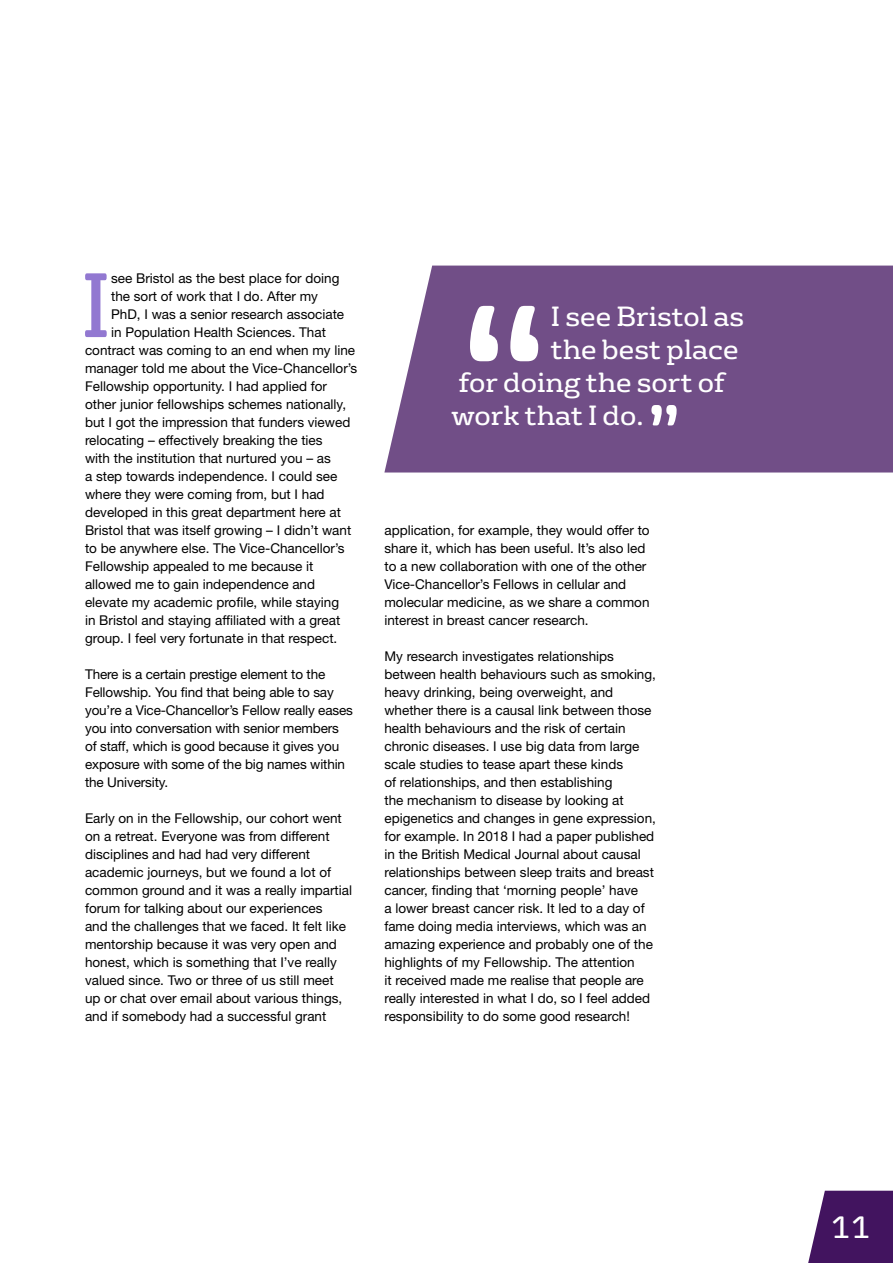
<style>
.page{position:relative;width:893px;height:1263px;background:#fff}
.page>*{position:absolute;margin:0;border:0;box-sizing:border-box;transform-origin:0 0}
.t1{font:88.5px "FS Rufus";color:#9278d1}
.t2{font:30px "FS Rufus";color:#fff}
.t3{font:27px "FS Rufus";color:#fff}
.t4{font:13.5px/18px "Helvetica Neue";color:#000}
</style>
<div class="page">
<div style="left:384px;top:266px;width:509px;height:206px;background:#714e87"></div>
<svg style="left:470px;top:306px;width:68px;height:55px"></svg>
<svg style="left:651px;top:405px;width:26px;height:20px"></svg>
<svg style="left:808px;top:1191px;width:85px;height:72px;background:#542b6e"></svg>
<h1 class="t1" style="left:81px;top:233px;width:32px">I</h1>
<p class="t4" style="left:111px;top:269px;width:230px">see Bristol as the best place for doing</p>
<p class="t4" style="left:111px;top:287px;width:208px">the sort of work that I do. After my</p>
<p class="t4" style="left:111px;top:305px;width:235px">PhD, I was a senior research associate</p>
<p class="t4" style="left:111px;top:323px;width:216px">in Population Health Sciences. That</p>
<p class="t4" style="left:85px;top:341px;width:272px">contract was coming to an end when my line</p>
<p class="t4" style="left:85px;top:359px;width:274px">manager told me about the Vice-Chancellor’s</p>
<p class="t4" style="left:85px;top:377px;width:244px">Fellowship opportunity. I had applied for</p>
<p class="t4" style="left:85px;top:395px;width:263px">other junior fellowships schemes nationally,</p>
<p class="t4" style="left:85px;top:413px;width:267px">but I got the impression that funders viewed</p>
<p class="t4" style="left:85px;top:431px;width:239px">relocating – effectively breaking the ties</p>
<p class="t4" style="left:85px;top:449px;width:247px">with the institution that nurtured you – as</p>
<p class="t4" style="left:85px;top:467px;width:254px">a step towards independence. I could see</p>
<p class="t4" style="left:85px;top:485px;width:241px">where they were coming from, but I had</p>
<p class="t4" style="left:85px;top:503px;width:258px">developed in this great department here at</p>
<p class="t4" style="left:85px;top:521px;width:268px">Bristol that was itself growing – I didn’t want</p>
<p class="t4" style="left:85px;top:539px;width:261px">to be anywhere else. The Vice-Chancellor’s</p>
<p class="t4" style="left:85px;top:557px;width:230px">Fellowship appealed to me because it</p>
<p class="t4" style="left:85px;top:575px;width:232px">allowed me to gain independence and</p>
<p class="t4" style="left:85px;top:593px;width:256px">elevate my academic profile, while staying</p>
<p class="t4" style="left:85px;top:611px;width:257px">in Bristol and staying affiliated with a great</p>
<p class="t4" style="left:85px;top:629px;width:254px">group. I feel very fortunate in that respect.</p>
<p class="t4" style="left:85px;top:665px;width:269px">There is a certain prestige element to the Fellowship. You find that being able to say you’re a Vice-Chancellor’s Fellow really eases you into conversation with senior members of staff, which is good because it gives you exposure with some of the big names within the University.</p>
<p class="t4" style="left:85px;top:809px;width:269px">Early on in the Fellowship, our cohort went on a retreat. Everyone was from different disciplines and had had very different academic journeys, but we found a lot of common ground and it was a really impartial forum for talking about our experiences<br>and the challenges that we faced. It felt like mentorship because it was very open and honest, which is something that I’ve really valued since. Two or three of us still meet up or chat over email about various things, and if somebody had a successful grant</p>
<h3 class="t3" style="left:551px;top:294px;width:195px">I see Bristol as</h3>
<h3 class="t3" style="left:551px;top:327px;width:189px">the best place</h3>
<h3 class="t3" style="left:459px;top:360px;width:268px">for doing the sort of</h3>
<h3 class="t3" style="left:451px;top:393px;width:194px">work that I do.</h3>
<p class="t4" style="left:384px;top:521px;width:267px">application, for example, they would offer to share it, which has been useful. It’s also led to a new collaboration with one of the other Vice-Chancellor’s Fellows in cellular and molecular medicine, as we share a common interest in breast cancer research.</p>
<p class="t4" style="left:384px;top:647px;width:273px">My research investigates relationships between health behaviours such as smoking, heavy drinking, being overweight, and whether there is a causal link between those health behaviours and the risk of certain chronic diseases. I use big data from large scale studies to tease apart these kinds<br>of relationships, and then establishing<br>the mechanism to disease by looking at epigenetics and changes in gene expression, for example. In 2018 I had a paper published in the British Medical Journal about causal relationships between sleep traits and breast cancer, finding that ‘morning people’ have<br>a lower breast cancer risk. It led to a day of fame doing media interviews, which was an amazing experience and probably one of the highlights of my Fellowship. The attention<br>it received made me realise that people are really interested in what I do, so I feel added responsibility to do some good research!</p>
<h2 class="t2" style="left:831px;top:1202px;width:41px">11</h2>
</div>
